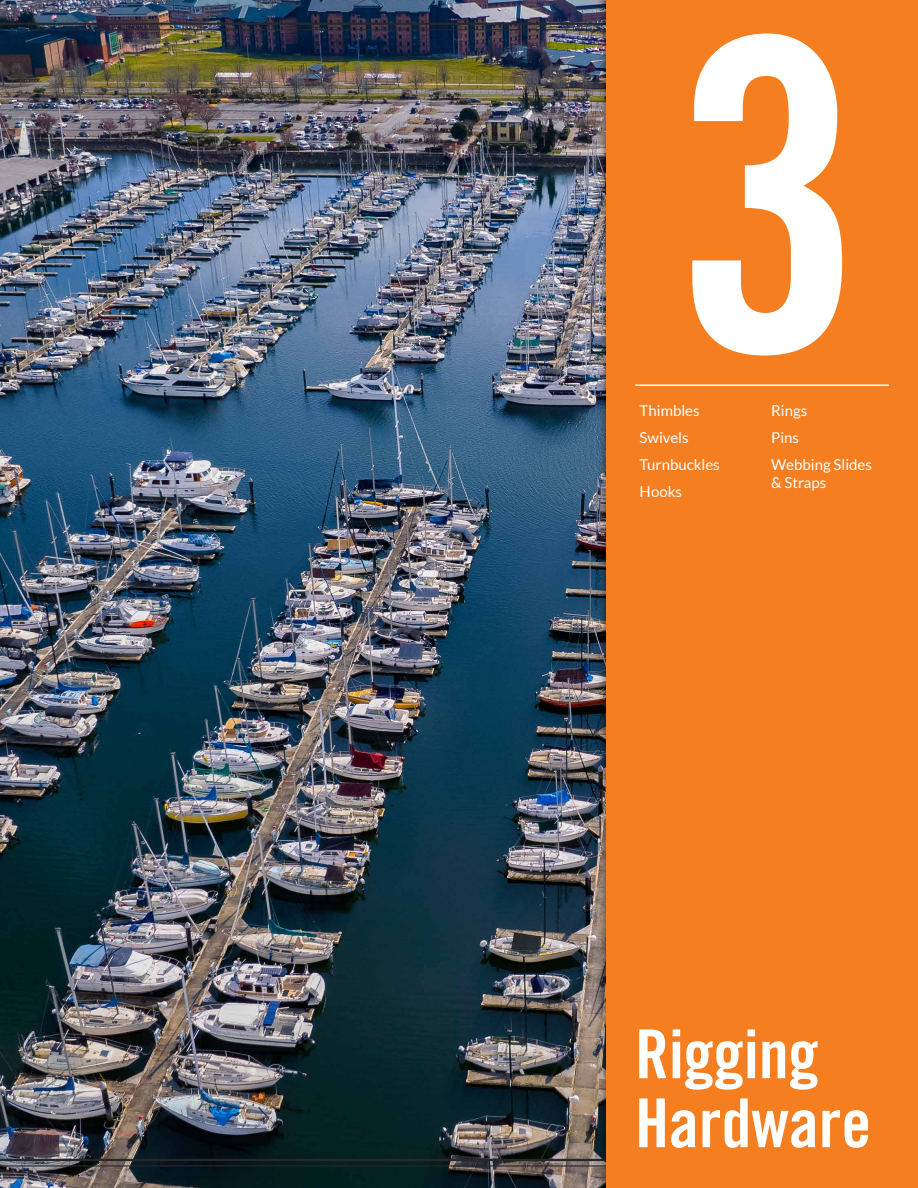
<style>
.page{position:relative;width:918px;height:1188px;background:#fff}
.page>*{position:absolute;margin:0;border:0;box-sizing:border-box;transform-origin:0 0}
.t1{font:433.95px "Trade Gothic LT Std Bd Cn 20";color:#fff}
.t2{font:67.5px/69px "Trade Gothic LT Std Bd Cn 20";color:#fff}
.t3{font:15px/26.8px "Lato";color:#fff}
</style>
<div class="page">
<img style="left:0;top:0;width:596px;height:1188px">
<hr style="left:0;top:1159px;width:728px;height:2px;background:#292829">
<hr style="left:0;top:23px;width:728px;height:2px;background:#292829">
<hr style="left:0;top:1165px;width:728px;height:2px;background:#292829">
<hr style="left:0;top:29px;width:728px;height:1px;background:#292829">
<div style="left:596px;top:0;width:322px;height:1188px;background:#000;opacity:.57"></div>
<div style="left:606px;top:0;width:312px;height:1188px;background:#f57e20"></div>
<hr style="left:635px;top:384px;width:254px;height:2px;background:#fff">
<h1 class="t1" style="left:672px;top:-67px;width:194px">3</h1>
<p class="t3" style="left:640px;top:397px;width:82px">Thimbles<br>Swivels<br>Turnbuckles<br>Hooks</p>
<p class="t3" style="left:771px;top:397px;width:102px">Rings<br>Pins<br>Webbing Slides</p>
<p class="t3" style="left:771px;top:469px;width:57px">&amp; Straps</p>
<h2 class="t2" style="left:635px;top:1019px;width:238px">Rigging<br>Hardware</h2>
</div>
